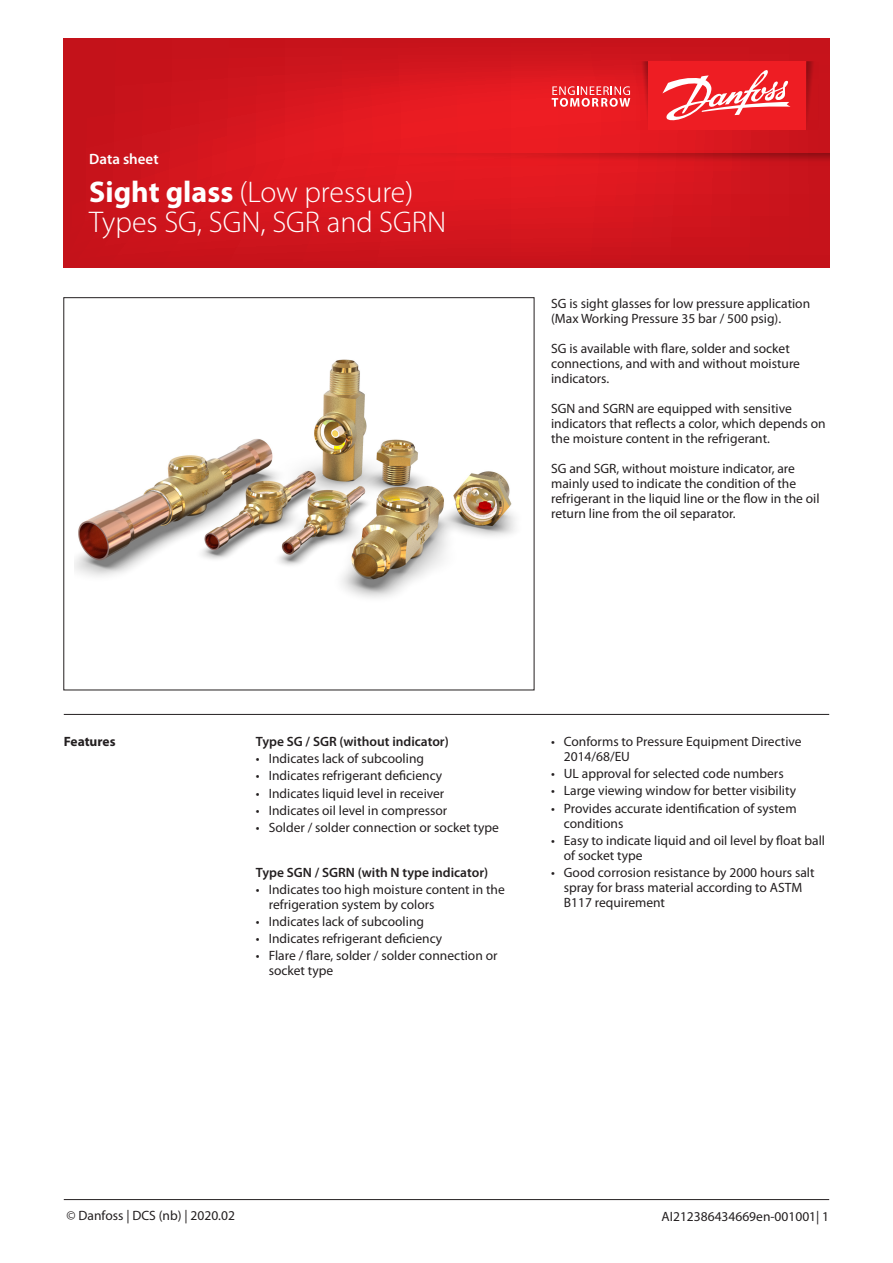
<style>
.page{position:relative;width:893px;height:1263px;background:#fff}
.page>*{position:absolute;margin:0;border:0;box-sizing:border-box;transform-origin:0 0}
.t1{font:300 30px/30px "Myriad Pro";color:#fff}
.t2{font:600 15px "Myriad Pro";color:#fff}
.Normtext{font:13.5px/15px "Myriad Pro";color:#231f20}
.Normtext-2{font:600 13.5px "Myriad Pro";color:#231f20}
.Normtext__bold{font:700 13.5px "Myriad Pro";color:#231f20}
.s1{font-weight:700}
</style>
<div class="page">
<hr style="left:64px;top:714px;width:765px;height:1px;background:#231f20">
<img style="left:74px;top:359px;width:441px;height:239px">
<svg style="left:64px;top:38px;width:765px;height:230px;background:#d3151d"></svg>
<svg style="left:806px;top:61px;width:13px;height:69px"></svg>
<svg style="left:636px;top:61px;width:12px;height:69px"></svg>
<div style="left:648px;top:61px;width:158px;height:69px;background:#ee1d23"></div>
<svg style="left:552px;top:86px;width:78px;height:21px;background:#f0696d"></svg>
<svg style="left:662px;top:70px;width:128px;height:51px"></svg>
<svg style="left:332px;top:153px;width:497px;height:13px;background:#d4171d"></svg>
<hr style="left:64px;top:1199px;width:765px;height:1px;background:#231f20">
<p class="t2" style="left:89px;top:151px;width:71px">Data sheet</p>
<h1 class="t1" style="left:89px;top:178px;width:358px"><span class="s1">Sight glass</span> (Low pressure)<br>Types SG, SGN, SGR and SGRN</h1>
<p class="Normtext" style="left:551px;top:296px;width:261px">SG is sight glasses for low pressure application (Max Working Pressure 35 bar / 500 psig).</p>
<p class="Normtext" style="left:551px;top:341px;width:250px">SG is available with flare, solder and socket connections, and with and without moisture indicators.</p>
<p class="Normtext" style="left:551px;top:401px;width:276px">SGN and SGRN are equipped with sensitive indicators that reflects a color, which depends on the moisture content in the refrigerant.</p>
<p class="Normtext" style="left:551px;top:461px;width:270px">SG and SGR, without moisture indicator, are mainly used to indicate the condition of the refrigerant in the liquid line or the flow in the oil return line from the oil separator.</p>
<p class="Normtext__bold" style="left:64px;top:734px;width:53px">Features</p>
<p class="Normtext-2" style="left:256px;top:734px;width:194px">Type SG / SGR (without indicator)</p>
<p class="Normtext" style="left:256px;top:752px;width:170px">• Indicates lack of subcooling</p>
<p class="Normtext" style="left:256px;top:769px;width:188px">• Indicates refrigerant deficiency</p>
<p class="Normtext" style="left:256px;top:786px;width:190px">• Indicates liquid level in receiver</p>
<p class="Normtext" style="left:256px;top:803px;width:193px">• Indicates oil level in compressor</p>
<p class="Normtext" style="left:256px;top:820px;width:244px">• Solder / solder connection or socket type</p>
<p class="Normtext-2" style="left:256px;top:865px;width:234px">Type SGN / SGRN (with N type indicator)</p>
<p class="Normtext" style="left:269px;top:882px;width:238px;text-indent:-13px">• Indicates too high moisture content in the refrigeration system by colors</p>
<p class="Normtext" style="left:256px;top:914px;width:170px">• Indicates lack of subcooling</p>
<p class="Normtext" style="left:256px;top:931px;width:188px">• Indicates refrigerant deficiency</p>
<p class="Normtext" style="left:269px;top:949px;width:230px;text-indent:-13px">• Flare / flare, solder / solder connection or socket type</p>
<p class="Normtext" style="left:564px;top:734px;width:239px;text-indent:-13px">• Conforms to Pressure Equipment Directive<br>2014/68/EU</p>
<p class="Normtext" style="left:551px;top:767px;width:234px">• UL approval for selected code numbers</p>
<p class="Normtext" style="left:551px;top:784px;width:246px">• Large viewing window for better visibility</p>
<p class="Normtext" style="left:564px;top:801px;width:234px;text-indent:-13px">• Provides accurate identification of system conditions</p>
<p class="Normtext" style="left:564px;top:833px;width:263px;text-indent:-13px">• Easy to indicate liquid and oil level by float ball of socket type</p>
<p class="Normtext" style="left:564px;top:865px;width:252px;text-indent:-13px">• Good corrosion resistance by 2000 hours salt spray for brass material according to ASTM<br>B117 requirement</p>
<p class="Normtext" style="left:67px;top:1209px;width:170px">© Danfoss | DCS (nb) | 2020.02</p>
<p class="Normtext" style="left:662px;top:1209px;width:169px">AI212386434669en-001001| 1</p>
</div>
